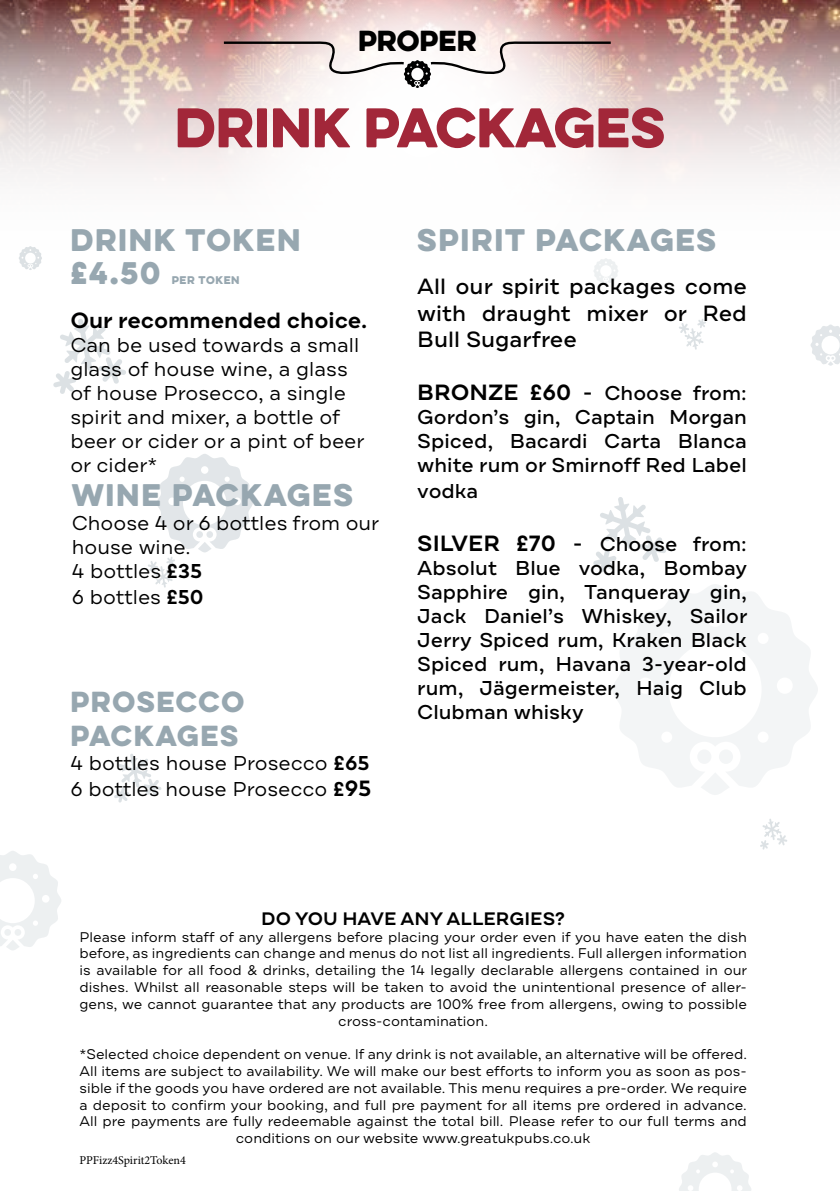
<style>
.page{position:relative;width:840px;height:1191px;background:#fff}
.page>*{position:absolute;margin:0;border:0;box-sizing:border-box;transform-origin:0 0}
.t1{font:50px "Eveleth Clean";color:#a22739}
.t2{font:28px/33.6px "Eveleth Clean";letter-spacing:.06em;color:#97a7b0}
.t3{font:26px/33.6px "Eveleth Clean";letter-spacing:.06em;color:#97a7b0}
.t4{font:26px "Eveleth Clean";color:#000}
.t5{font:500 22px/26.4px "Draft A";color:#000;text-align:justify}
.t6{font:600 22px "Draft A";color:#000}
.t7{font:500 20px/24px "Draft A";color:#000;text-align:justify}
.t8{font:20px/24px "Draft A";color:#000}
.t9{font:600 18px "Draft A";color:#000}
.t10{font:14px/16.8px "Draft A";color:#000;text-align:center}
.t11{font:12px "Minion Pro";color:#000}
.t12{font:10px "Eveleth Clean";letter-spacing:.06em;color:#97a7b0}
.s1{font-weight:600}
.s2{font-weight:600;font-size:22px}
.s3{font-size:22px}
</style>
<div class="page">
<img style="left:0;top:0;width:839px;height:178px">
<svg style="left:111px;top:0;width:617px;height:178px"></svg>
<svg style="left:594px;top:258px;width:24px;height:26px"></svg>
<svg style="left:679px;top:1152px;width:72px;height:39px"></svg>
<svg style="left:810px;top:324px;width:29px;height:42px"></svg>
<svg style="left:705px;top:789px;width:21px;height:6px"></svg>
<svg style="left:613px;top:584px;width:204px;height:205px;fill:#f3f5f6"></svg>
<svg style="left:696px;top:749px;width:15px;height:15px"></svg>
<svg style="left:0;top:851px;width:61px;height:99px"></svg>
<svg style="left:19px;top:246px;width:23px;height:24px"></svg>
<svg style="left:221px;top:38px;width:391px;height:50px"></svg>
<svg style="left:593px;top:497px;width:73px;height:75px"></svg>
<svg style="left:53px;top:319px;width:73px;height:75px"></svg>
<svg style="left:114px;top:754px;width:47px;height:48px"></svg>
<svg style="left:760px;top:819px;width:26px;height:30px"></svg>
<svg style="left:148px;top:454px;width:105px;height:133px"></svg>
<svg style="left:679px;top:319px;width:26px;height:31px"></svg>
<h3 class="t4" style="left:358px;top:21px;width:120px">PROPER</h3>
<h1 class="t1" style="left:174px;top:89px;width:492px">DRINK PACKAGES</h1>
<h2 class="t2" style="left:70px;top:222px;width:231px">DRINK TOKEN £4.50</h2>
<p class="t12" style="left:172px;top:273px;width:69px">PER TOKEN</p>
<h3 class="t6" style="left:70px;top:306px;width:298px">Our recommended choice.</h3>
<h3 class="t8" style="left:70px;top:333px;width:295px">Can be used towards a small glass of house wine, a glass of house Prosecco, a single spirit and mixer, a bottle of beer or cider or a pint of beer or cider*</h3>
<h2 class="t2" style="left:72px;top:477px;width:282px">WINE PACKAGES</h2>
<h3 class="t8" style="left:72px;top:511px;width:309px">Choose 4 or 6 bottles from our house wine.<br>4 bottles <span class="s1">£35</span></h3>
<h3 class="t8" style="left:72px;top:585px;width:133px">6 bottles <span class="s1">£50</span></h3>
<h3 class="t3" style="left:70px;top:684px;width:175px">PROSECCO<br>PACKAGES</h3>
<h3 class="t8" style="left:70px;top:749px;width:302px;line-height:26.4px">4 bottles house Prosecco <span class="s1">£65<br></span>6 bottles house Prosecco <span class="s1">£</span><span class="s2">95</span></h3>
<h2 class="t2" style="left:417px;top:222px;width:300px">SPIRIT PACKAGES</h2>
<h3 class="t5" style="left:417px;top:273px;width:331px">All our spirit packages come with draught mixer or Red Bull Sugarfree</h3>
<h3 class="t7" style="left:417px;top:381px;width:331px"><span class="s2">BRONZE £60</span> <span class="s3">-</span> Choose from:<br>Gordon’s gin, Captain Morgan Spiced, Bacardi Carta Blanca white rum or Smirnoff Red Label</h3>
<h3 class="t7" style="left:417px;top:479px;width:62px">vodka</h3>
<h3 class="t7" style="left:417px;top:532px;width:331px"><span class="s2">SILVER £70</span> <span class="s3">-</span> Choose from:<br>Absolut Blue vodka, Bombay Sapphire gin, Tanqueray gin, Jack Daniel’s Whiskey, Sailor Jerry Spiced rum, Kraken Black Spiced rum, Havana 3-year-old rum, Jägermeister, Haig Club Clubman whisky</h3>
<p class="t9" style="left:261px;top:907px;width:305px">DO YOU HAVE ANY ALLERGIES?</p>
<p class="t10" style="left:79px;top:928px;width:669px">Please inform staff of any allergens before placing your order even if you have eaten the dish before, as ingredients can change and menus do not list all ingredients. Full allergen information is available for all food &amp; drinks, detailing the 14 legally declarable allergens contained in our dishes. Whilst all reasonable steps will be taken to avoid the unintentional presence of aller&shy;gens, we cannot guarantee that any products are 100% free from allergens, owing to possible cross-contamination.</p>
<p class="t10" style="left:79px;top:1046px;width:668px">*Selected choice dependent on venue. If any drink is not available, an alternative will be offered.<br>All items are subject to availability. We will make our best efforts to inform you as soon as pos&shy;sible if the goods you have ordered are not available. This menu requires a pre-order. We require a deposit to confirm your booking, and full pre payment for all items pre ordered in advance.<br>All pre payments are fully redeemable against the total bill. Please refer to our full terms and conditions on our website www.greatukpubs.co.uk</p>
<p class="t11" style="left:79px;top:1151px;width:108px">PPFizz4Spirit2Token4</p>
</div>
